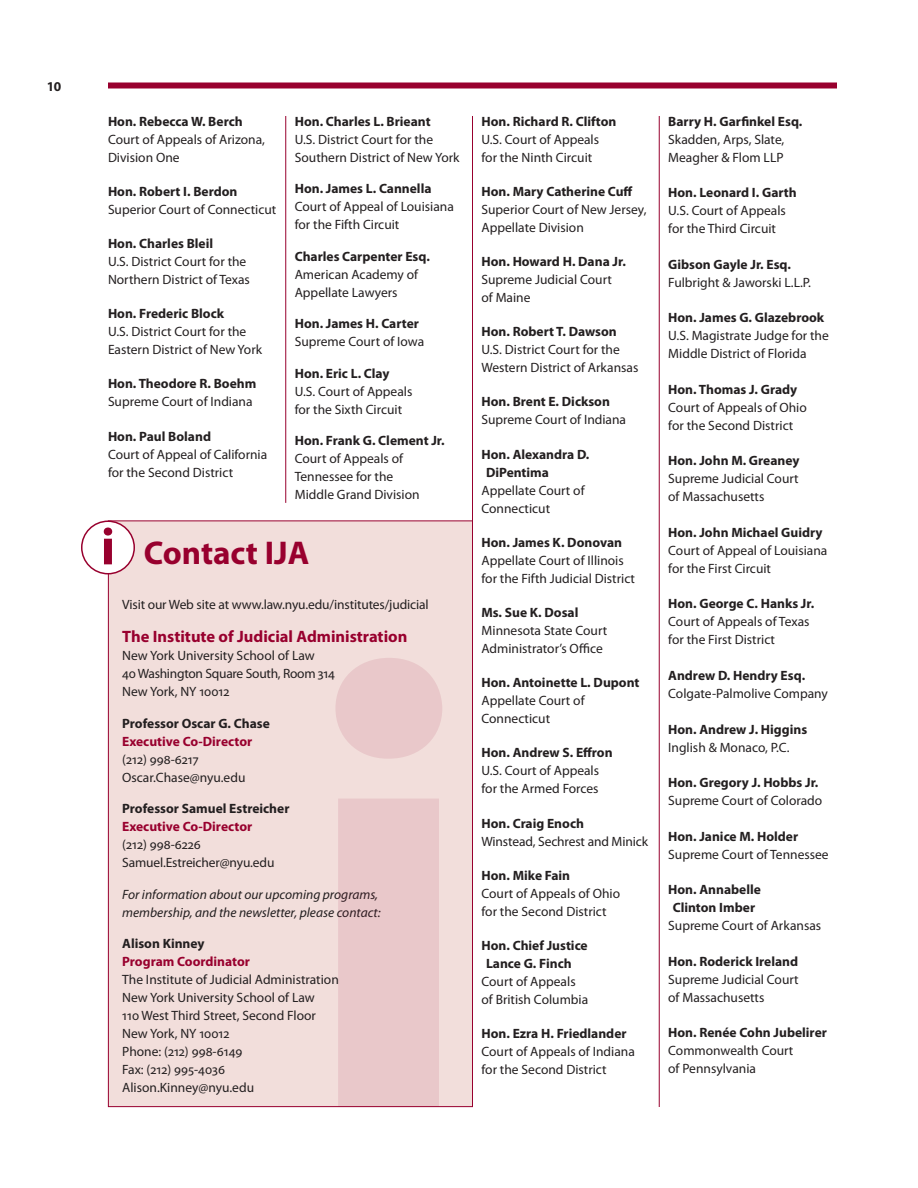
<style>
.page{position:relative;width:918px;height:1188px;background:#fff}
.page>*{position:absolute;margin:0;border:0;box-sizing:border-box;transform-origin:0 0}
.t1{font:700 52.5px "Myriad Pro";color:#98002e}
.t2{font:700 33px "Myriad Pro";color:#98002e}
.t3{font:700 16.5px "Myriad Pro";color:#98002e}
.t4{font:13.5px/18px "Myriad Pro";color:#231f20}
.t5{font:700 13.5px/18px "Myriad Pro";color:#231f20}
.t6{font:italic 13.5px/18px "Myriad Pro";color:#231f20}
.t7{font:700 13.5px "Myriad Pro";color:#98002e}
</style>
<div class="page">
<div style="left:108px;top:82px;width:729px;height:6px;background:#98002e"></div>
<hr style="left:285px;top:116px;width:1px;height:387px;background:#98002e">
<hr style="left:472px;top:116px;width:1px;height:991px;background:#98002e">
<hr style="left:659px;top:116px;width:1px;height:991px;background:#98002e">
<div style="left:108px;top:521px;width:365px;height:586px;background:#f2dedb"></div>
<div style="left:82px;top:521px;width:52px;height:53px;background:#fff;border-radius:50%"></div>
<div style="left:81px;top:520px;width:54px;height:54px;border:2px solid #98002e;border-radius:50%"></div>
<svg style="left:335px;top:658px;width:107px;height:449px;fill:#e9c8ca"></svg>
<p class="t5" style="left:47px;top:77px;width:16px">10</p>
<p class="t5" style="left:108px;top:112px;width:136px">Hon. Rebecca W. Berch</p>
<p class="t4" style="left:108px;top:130px;width:159px">Court of Appeals of Arizona,<br>Division One</p>
<p class="t5" style="left:108px;top:182px;width:131px">Hon. Robert I. Berdon</p>
<p class="t4" style="left:108px;top:200px;width:170px">Superior Court of Connecticut</p>
<p class="t5" style="left:108px;top:234px;width:107px">Hon. Charles Bleil</p>
<p class="t4" style="left:108px;top:252px;width:143px">U.S. District Court for the<br>Northern District of Texas</p>
<p class="t5" style="left:108px;top:304px;width:118px">Hon. Frederic Block</p>
<p class="t4" style="left:108px;top:322px;width:156px">U.S. District Court for the<br>Eastern District of New York</p>
<p class="t5" style="left:108px;top:374px;width:150px">Hon. Theodore R. Boehm</p>
<p class="t4" style="left:108px;top:393px;width:146px">Supreme Court of Indiana</p>
<p class="t5" style="left:108px;top:427px;width:105px">Hon. Paul Boland</p>
<p class="t4" style="left:108px;top:445px;width:161px">Court of Appeal of California for the Second District</p>
<p class="t5" style="left:295px;top:112px;width:137px">Hon. Charles L. Brieant</p>
<p class="t4" style="left:295px;top:130px;width:166px">U.S. District Court for the<br>Southern District of New York</p>
<p class="t5" style="left:295px;top:179px;width:138px">Hon. James L. Cannella</p>
<p class="t4" style="left:295px;top:197px;width:161px">Court of Appeal of Louisiana for the Fifth Circuit</p>
<p class="t5" style="left:295px;top:247px;width:137px">Charles Carpenter Esq.</p>
<p class="t4" style="left:295px;top:265px;width:125px">American Academy of<br>Appellate Lawyers</p>
<p class="t5" style="left:295px;top:314px;width:126px">Hon. James H. Carter</p>
<p class="t4" style="left:295px;top:332px;width:131px">Supreme Court of Iowa</p>
<p class="t5" style="left:295px;top:364px;width:96px">Hon. Eric L. Clay</p>
<p class="t4" style="left:295px;top:382px;width:119px">U.S. Court of Appeals for the Sixth Circuit</p>
<p class="t5" style="left:295px;top:431px;width:151px">Hon. Frank G. Clement Jr.</p>
<p class="t4" style="left:295px;top:449px;width:126px">Court of Appeals of<br>Tennessee for the<br>Middle Grand Division</p>
<h1 class="t1" style="left:101px;top:512px;width:16px">i</h1>
<h2 class="t2" style="left:144px;top:531px;width:167px">Contact IJA</h2>
<p class="t4" style="left:122px;top:595px;width:308px">Visit our Web site at www.law.nyu.edu/institutes/judicial</p>
<p class="t3" style="left:122px;top:626px;width:287px">The Institute of Judicial Administration</p>
<p class="t4" style="left:122px;top:647px;width:214px">New York University School of Law<br>40 Washington Square South, Room 314<br>New York, NY 10012</p>
<p class="t5" style="left:122px;top:714px;width:149px">Professor Oscar G. Chase</p>
<p class="t7" style="left:122px;top:732px;width:132px">Executive Co-Director</p>
<p class="t4" style="left:122px;top:750px;width:125px">(212) 998-6217<br>Oscar.Chase@nyu.edu</p>
<p class="t5" style="left:122px;top:799px;width:169px">Professor Samuel Estreicher</p>
<p class="t7" style="left:122px;top:818px;width:132px">Executive Co-Director</p>
<p class="t4" style="left:122px;top:836px;width:154px">(212) 998-6226<br>Samuel.Estreicher@nyu.edu</p>
<p class="t6" style="left:122px;top:885px;width:260px">For information about our upcoming programs, membership, and the newsletter, please contact:</p>
<p class="t5" style="left:122px;top:934px;width:84px">Alison Kinney</p>
<p class="t7" style="left:122px;top:953px;width:129px">Program Coordinator</p>
<p class="t4" style="left:122px;top:971px;width:218px">The Institute of Judicial Administration<br>New York University School of Law<br>110 West Third Street, Second Floor<br>New York, NY 10012<br>Phone: (212) 998-6149<br>Fax: (212) 995-4036<br>Alison.Kinney@nyu.edu</p>
<p class="t5" style="left:482px;top:112px;width:136px">Hon. Richard R. Clifton</p>
<p class="t4" style="left:482px;top:130px;width:119px">U.S. Court of Appeals for the Ninth Circuit</p>
<p class="t5" style="left:482px;top:182px;width:153px">Hon. Mary Catherine Cuff</p>
<p class="t4" style="left:482px;top:200px;width:167px">Superior Court of New Jersey,<br>Appellate Division</p>
<p class="t5" style="left:482px;top:252px;width:146px">Hon. Howard H. Dana Jr.</p>
<p class="t4" style="left:482px;top:270px;width:132px">Supreme Judicial Court of Maine</p>
<p class="t5" style="left:482px;top:322px;width:137px">Hon. Robert T. Dawson</p>
<p class="t4" style="left:482px;top:340px;width:158px">U.S. District Court for the<br>Western District of Arkansas</p>
<p class="t5" style="left:482px;top:392px;width:130px">Hon. Brent E. Dickson</p>
<p class="t4" style="left:482px;top:411px;width:146px">Supreme Court of Indiana</p>
<p class="t5" style="left:486px;top:445px;width:105px;text-indent:-4px">Hon. Alexandra D.<br>DiPentima</p>
<p class="t4" style="left:482px;top:481px;width:105px">Appellate Court of<br>Connecticut</p>
<p class="t5" style="left:482px;top:533px;width:142px">Hon. James K. Donovan</p>
<p class="t4" style="left:482px;top:551px;width:155px">Appellate Court of Illinois for the Fifth Judicial District</p>
<p class="t5" style="left:482px;top:603px;width:98px">Ms. Sue K. Dosal</p>
<p class="t4" style="left:482px;top:621px;width:127px">Minnesota State Court<br>Administrator’s Office</p>
<p class="t5" style="left:482px;top:673px;width:160px">Hon. Antoinette L. Dupont</p>
<p class="t4" style="left:482px;top:691px;width:105px">Appellate Court of<br>Connecticut</p>
<p class="t5" style="left:482px;top:743px;width:133px">Hon. Andrew S. Effron</p>
<p class="t4" style="left:482px;top:762px;width:119px">U.S. Court of Appeals for the Armed Forces</p>
<p class="t5" style="left:482px;top:814px;width:104px">Hon. Craig Enoch</p>
<p class="t4" style="left:482px;top:832px;width:168px">Winstead, Sechrest and Minick</p>
<p class="t5" style="left:482px;top:866px;width:90px">Hon. Mike Fain</p>
<p class="t4" style="left:482px;top:884px;width:140px">Court of Appeals of Ohio for the Second District</p>
<p class="t5" style="left:486px;top:936px;width:103px;text-indent:-4px">Hon. Chief Justice<br>Lance G. Finch</p>
<p class="t4" style="left:482px;top:972px;width:108px">Court of Appeals of British Columbia</p>
<p class="t5" style="left:482px;top:1024px;width:147px">Hon. Ezra H. Friedlander</p>
<p class="t4" style="left:482px;top:1042px;width:155px">Court of Appeals of Indiana for the Second District</p>
<p class="t5" style="left:668px;top:112px;width:136px">Barry H. Garfinkel Esq.</p>
<p class="t4" style="left:668px;top:130px;width:118px">Skadden, Arps, Slate,<br>Meagher &amp; Flom LLP</p>
<p class="t5" style="left:668px;top:183px;width:130px">Hon. Leonard I. Garth</p>
<p class="t4" style="left:668px;top:201px;width:119px">U.S. Court of Appeals for the Third Circuit</p>
<p class="t5" style="left:668px;top:255px;width:124px">Gibson Gayle Jr. Esq.</p>
<p class="t4" style="left:668px;top:273px;width:144px">Fulbright &amp; Jaworski L.L.P.</p>
<p class="t5" style="left:668px;top:308px;width:158px">Hon. James G. Glazebrook</p>
<p class="t4" style="left:668px;top:326px;width:162px">U.S. Magistrate Judge for the<br>Middle District of Florida</p>
<p class="t5" style="left:668px;top:380px;width:131px">Hon. Thomas J. Grady</p>
<p class="t4" style="left:668px;top:398px;width:140px">Court of Appeals of Ohio for the Second District</p>
<p class="t5" style="left:668px;top:451px;width:133px">Hon. John M. Greaney</p>
<p class="t4" style="left:668px;top:470px;width:132px">Supreme Judicial Court of Massachusetts</p>
<p class="t5" style="left:668px;top:523px;width:156px">Hon. John Michael Guidry</p>
<p class="t4" style="left:668px;top:541px;width:161px">Court of Appeal of Louisiana for the First Circuit</p>
<p class="t5" style="left:668px;top:594px;width:148px">Hon. George C. Hanks Jr.</p>
<p class="t4" style="left:668px;top:613px;width:143px">Court of Appeals of Texas for the First District</p>
<p class="t5" style="left:668px;top:666px;width:138px">Andrew D. Hendry Esq.</p>
<p class="t4" style="left:668px;top:684px;width:161px">Colgate-Palmolive Company</p>
<p class="t5" style="left:668px;top:720px;width:140px">Hon. Andrew J. Higgins</p>
<p class="t4" style="left:668px;top:738px;width:123px">Inglish &amp; Monaco, P.C.</p>
<p class="t5" style="left:668px;top:773px;width:152px">Hon. Gregory J. Hobbs Jr.</p>
<p class="t4" style="left:668px;top:791px;width:156px">Supreme Court of Colorado</p>
<p class="t5" style="left:668px;top:827px;width:131px">Hon. Janice M. Holder</p>
<p class="t4" style="left:668px;top:845px;width:162px">Supreme Court of Tennessee</p>
<p class="t5" style="left:668px;top:880px;width:94px;text-align:center">Hon. Annabelle<br>Clinton Imber</p>
<p class="t4" style="left:668px;top:916px;width:154px">Supreme Court of Arkansas</p>
<p class="t5" style="left:668px;top:952px;width:132px">Hon. Roderick Ireland</p>
<p class="t4" style="left:668px;top:970px;width:132px">Supreme Judicial Court of Massachusetts</p>
<p class="t5" style="left:668px;top:1023px;width:160px">Hon. Renée Cohn Jubelirer</p>
<p class="t4" style="left:668px;top:1042px;width:127px">Commonwealth Court of Pennsylvania</p>
</div>
